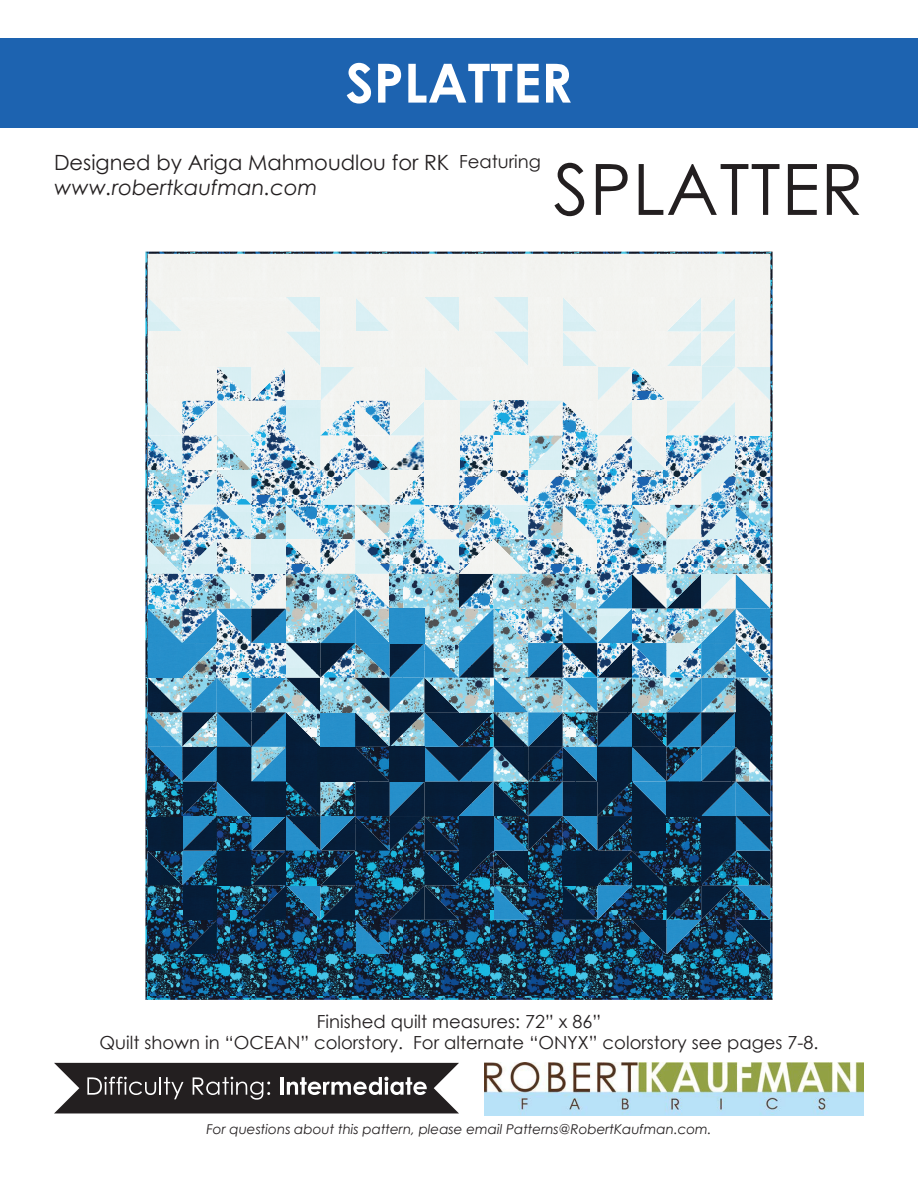
<style>
.page{position:relative;width:918px;height:1188px;background:#fff}
.page>*{position:absolute;margin:0;border:0;box-sizing:border-box;transform-origin:0 0}
.t1{font:70.8px "Century Gothic";letter-spacing:.015em;color:#231f20}
.t2{font:700 67.5px "Century Gothic";color:#fff}
.t3{font:700 54px "Century Gothic";color:#fff}
.t4{font:21px "Century Gothic";color:#231f20}
.t5{font:italic 21px "Century Gothic";color:#231f20}
.t6{font:18px "Century Gothic";color:#231f20}
.t7{font:italic 13.5px "Century Gothic";color:#231f20}
</style>
<div class="page">
<svg style="left:54px;top:1063px;width:405px;height:50px;background:#444141"></svg>
<div style="left:0;top:38px;width:918px;height:90px;background:#1d63b0"></div>
<img style="left:484px;top:1063px;width:379px;height:52px">
<img style="left:145px;top:252px;width:628px;height:748px">
<p class="t2" style="left:290px;top:27px;width:334px">Just Kisses</p>
<p class="t3" style="left:346px;top:42px;width:228px">SPLATTER</p>
<p class="t4" style="left:54px;top:148px;width:397px">Designed by Ariga Mahmoudlou for RK</p>
<p class="t5" style="left:54px;top:173px;width:265px">www.robertkaufman.com</p>
<p class="t6" style="left:459px;top:148px;width:83px">Featuring</p>
<p class="t1" style="left:554px;top:140px;width:311px">SPLATTER</p>
<p class="t6" style="left:317px;top:1009px;width:286px">Finished quilt measures: 72” x 86”</p>
<p class="t6" style="left:100px;top:1030px;width:720px">Quilt shown in “OCEAN” colorstory. For alternate “ONYX” colorstory see pages 7-8.</p>
<p class="t7" style="left:206px;top:1120px;width:507px">For questions about this pattern, please email Patterns@RobertKaufman.com.</p>
</div>
